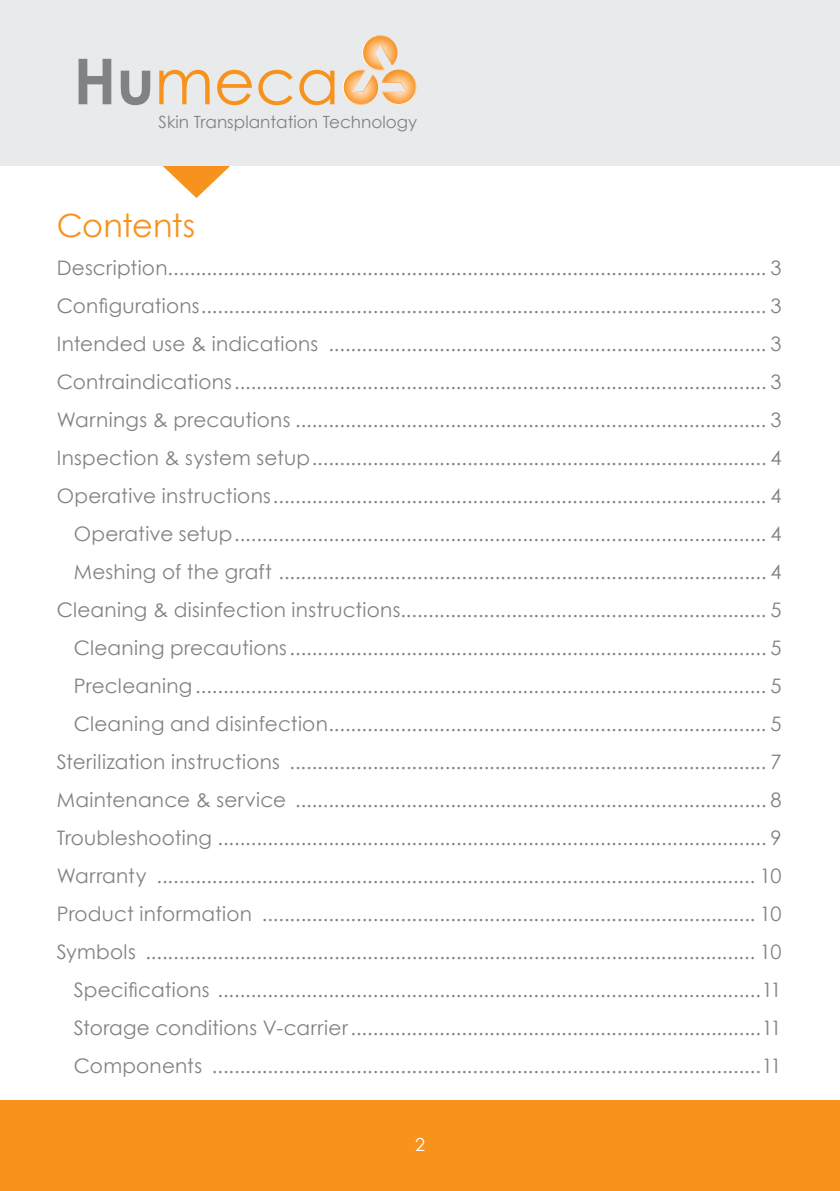
<style>
.page{position:relative;width:840px;height:1191px;background:#fff}
.page>*{position:absolute;margin:0;border:0;box-sizing:border-box;transform-origin:0 0}
.t1{font:63.2px "Century Gothic";color:#f7931d}
.t2{font:35.2px "Century Gothic";color:#f58e23}
.t3{font:32px "Century Gothic";letter-spacing:-.015em;color:#f7931d}
.t4{font:20px "Century Gothic";letter-spacing:.015em;color:#808285}
.t5{font:18px "Century Gothic";color:#fff}
.t6{font:16.8px "Century Gothic";color:#808285}
.s1{font-weight:700;color:#808285}
.s2{font-weight:700;color:#919398}
</style>
<div class="page">
<svg style="left:163px;top:166px;width:67px;height:32px"></svg>
<div style="left:0;top:0;width:839px;height:166px;background:#e9eaeb"></div>
<svg style="left:343px;top:35px;width:73px;height:70px"></svg>
<div style="left:0;top:1100px;width:839px;height:91px;background:#f7931d"></div>
<p class="t1" style="left:73px;top:43px;width:267px"><span class="s1">Hu</span>meca</p>
<p class="t2" style="left:70px;top:80px;width:149px"><span class="s2">Hu</span>meca</p>
<p class="t6" style="left:158px;top:112px;width:260px">Skin Transplantation Technology</p>
<p class="t3" style="left:57px;top:203px;width:140px">Contents</p>
<p class="t4" style="left:57px;top:253px;width:725px">Description............................................................................................................ 3</p>
<p class="t4" style="left:57px;top:291px;width:725px">Configurations...................................................................................................... 3</p>
<p class="t4" style="left:57px;top:329px;width:725px">Intended use &amp; indications ............................................................................... 3</p>
<p class="t4" style="left:57px;top:367px;width:725px">Contraindications................................................................................................ 3</p>
<p class="t4" style="left:57px;top:405px;width:725px">Warnings &amp; precautions ..................................................................................... 3</p>
<p class="t4" style="left:57px;top:443px;width:725px">Inspection &amp; system setup.................................................................................. 4</p>
<p class="t4" style="left:57px;top:481px;width:725px">Operative instructions......................................................................................... 4</p>
<p class="t4" style="left:74px;top:519px;width:708px">Operative setup................................................................................................ 4</p>
<p class="t4" style="left:74px;top:557px;width:708px">Meshing of the graft ........................................................................................ 4</p>
<p class="t4" style="left:57px;top:595px;width:725px">Cleaning &amp; disinfection instructions.................................................................. 5</p>
<p class="t4" style="left:74px;top:633px;width:708px">Cleaning precautions...................................................................................... 5</p>
<p class="t4" style="left:74px;top:671px;width:708px">Precleaning....................................................................................................... 5</p>
<p class="t4" style="left:74px;top:709px;width:708px">Cleaning and disinfection............................................................................... 5</p>
<p class="t4" style="left:57px;top:747px;width:725px">Sterilization instructions ...................................................................................... 7</p>
<p class="t4" style="left:57px;top:785px;width:725px">Maintenance &amp; service ..................................................................................... 8</p>
<p class="t4" style="left:57px;top:823px;width:725px">Troubleshooting ................................................................................................... 9</p>
<p class="t4" style="left:57px;top:861px;width:725px">Warranty ............................................................................................................ 10</p>
<p class="t4" style="left:57px;top:899px;width:725px">Product information ......................................................................................... 10</p>
<p class="t4" style="left:57px;top:937px;width:725px">Symbols .............................................................................................................. 10</p>
<p class="t4" style="left:74px;top:975px;width:708px">Specifications ..................................................................................................11</p>
<p class="t4" style="left:74px;top:1013px;width:708px">Storage conditions V-carrier..........................................................................11</p>
<p class="t4" style="left:74px;top:1051px;width:708px">Components ...................................................................................................11</p>
<p class="t5" style="left:415px;top:1131px;width:11px">2</p>
</div>
